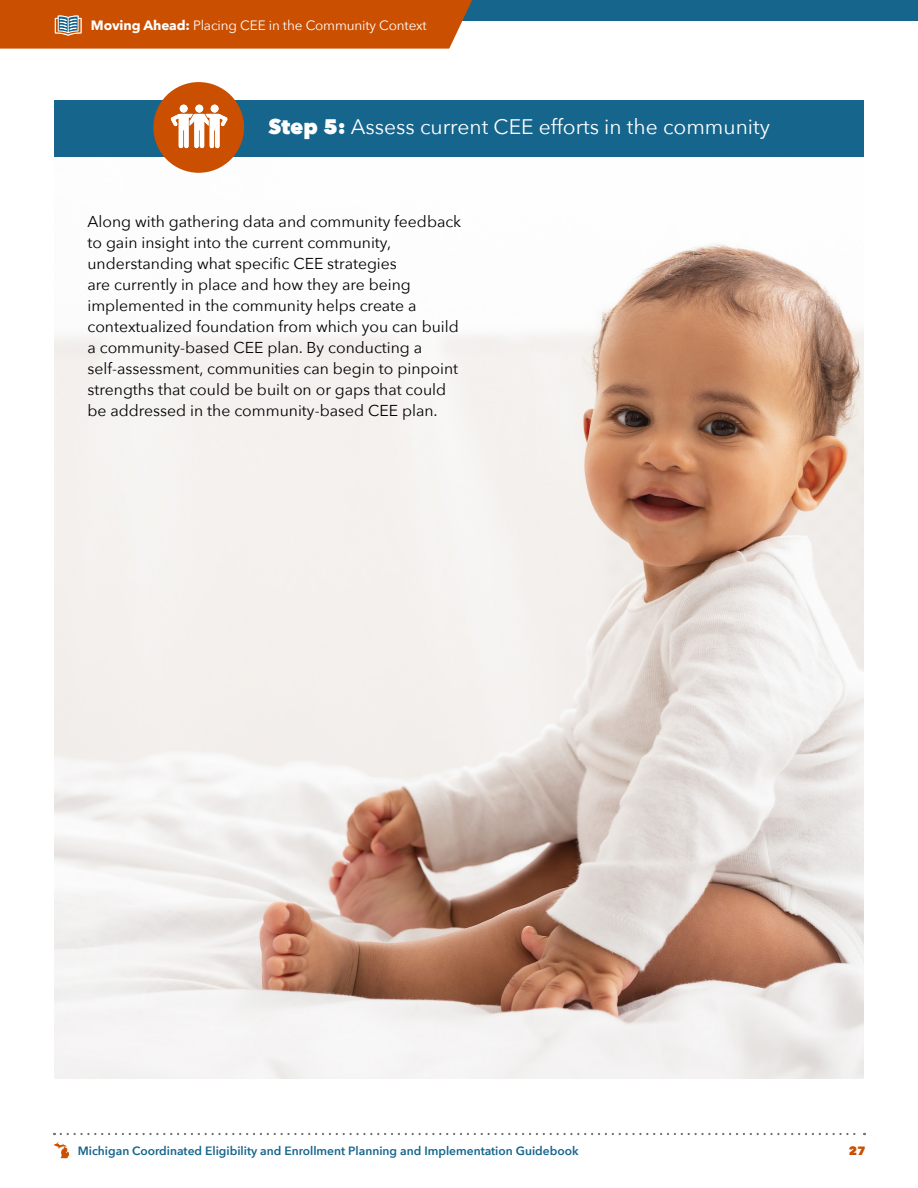
<style>
.page{position:relative;width:918px;height:1188px;background:#fff}
.page>*{position:absolute;margin:0;border:0;box-sizing:border-box;transform-origin:0 0}
.t1{font:21px "Avenir Next";color:#fff}
.t2{font:15.75px/21px "Avenir Next";color:#000}
.t3{font:13.5px "Avenir Next";letter-spacing:-.01em;color:#fff}
.t4{font:600 12px "Avenir Next";color:#15658d}
.t5{font:800 12px "Avenir Next";color:#ca4f00}
.s1{font-weight:700}
.s2{font-weight:800}
</style>
<div class="page">
<svg style="left:61px;top:1133px;width:804px;height:2px"></svg>
<img style="left:54px;top:163px;width:810px;height:916px">
<div style="left:54px;top:100px;width:810px;height:57px;background:#15658d"></div>
<div style="left:153px;top:82px;width:91px;height:91px;background:#ca4f00;border-radius:50%"></div>
<svg style="left:171px;top:105px;width:57px;height:43px"></svg>
<div style="left:180px;top:105px;width:8px;height:8px;background:#fff;border-radius:50%"></div>
<div style="left:195px;top:105px;width:8px;height:8px;background:#fff;border-radius:50%"></div>
<div style="left:211px;top:105px;width:8px;height:8px;background:#fff;border-radius:50%"></div>
<div style="left:0;top:0;width:918px;height:21px;background:#15658d"></div>
<div style="left:0;top:0;width:472px;height:49px;background:#ca4f00"></div>
<svg style="left:54px;top:1142px;width:15px;height:16px"></svg>
<p class="t3" style="left:91px;top:13px;width:337px"><span class="s1">Moving Ahead:</span> Placing CEE in the Community Context</p>
<h4 class="t1" style="left:269px;top:109px;width:503px"><span class="s2">Step 5:</span> Assess current CEE efforts in the community</h4>
<p class="t2" style="left:87px;top:211px;width:375px">Along with gathering data and community feedback to gain insight into the current community, understanding what specific CEE strategies<br>are currently in place and how they are being implemented in the community helps create a contextualized foundation from which you can build a community-based CEE plan. By conducting a self-assessment, communities can begin to pinpoint strengths that could be built on or gaps that could be addressed in the community-based CEE plan.</p>
<p class="t4" style="left:78px;top:1141px;width:502px">Michigan Coordinated Eligibility and Enrollment Planning and Implementation Guidebook</p>
<p class="t5" style="left:849px;top:1143px;width:18px">27</p>
</div>
